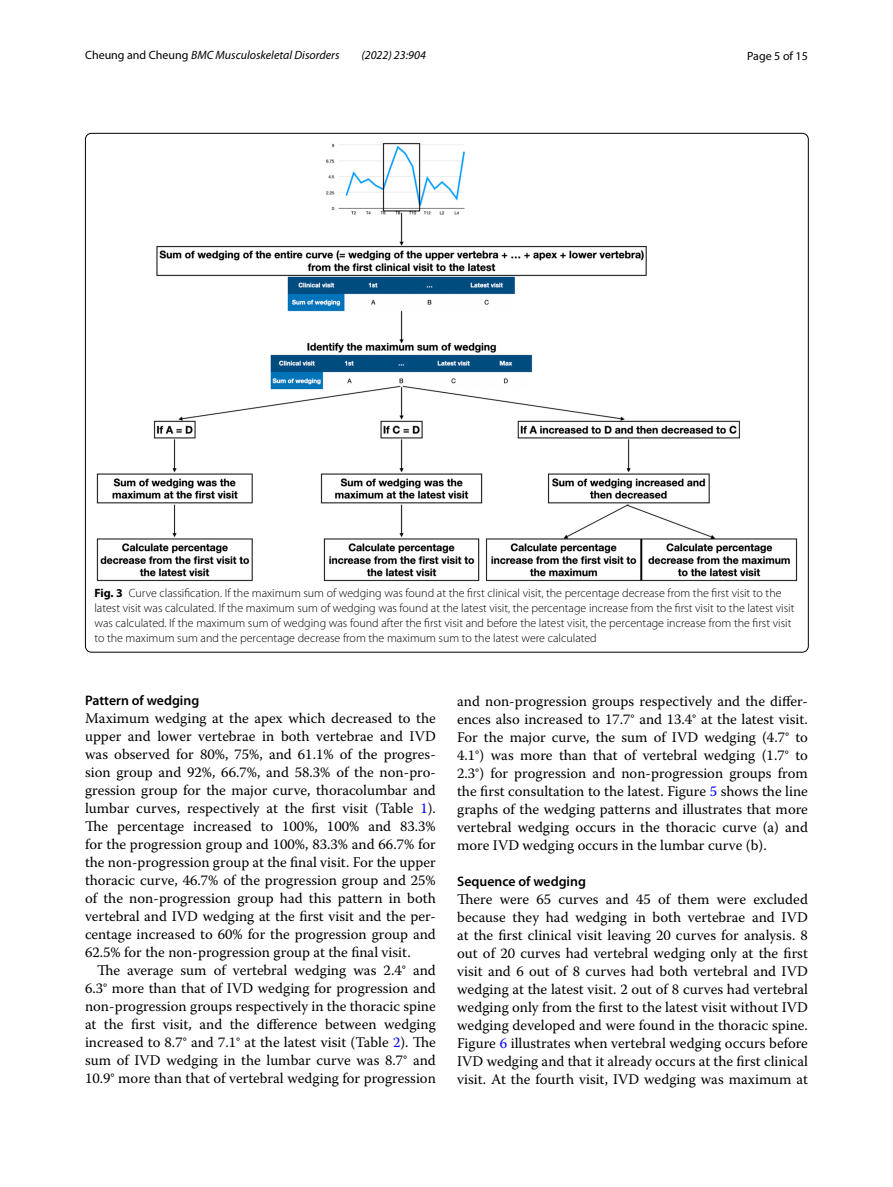
<style>
.page{position:relative;width:893px;height:1187px;background:#fff}
.page>*{position:absolute;margin:0;border:0;box-sizing:border-box;transform-origin:0 0}
.t1{font:14.7px/18px "Warnock Pro";color:#000;text-align:justify}
.t2{font:600 13.8px "Myriad Pro";color:#000}
.t3{font:300 12px/15px "Myriad Pro";color:#000}
.t4{font:italic 12px "Myriad Pro";color:#000}
.t5{font:12px "Myriad Pro";color:#000}
.s1{font-style:normal}
.s2{font-weight:700}
.s3{color:#00f}
</style>
<div class="page">
<img style="left:97px;top:143px;width:700px;height:438px">
<p class="t4" style="left:85px;top:48px;width:256px"><span class="s1">Cheung and Cheung</span> BMC Musculoskeletal Disorders</p>
<p class="t4" style="left:361px;top:48px;width:66px">(2022) 23:904</p>
<p class="t5" style="left:747px;top:48px;width:62px">Page 5 of 15</p>
<p class="t3" style="left:94px;top:585px;width:701px"><span class="s2">Fig. 3</span> Curve classification. If the maximum sum of wedging was found at the first clinical visit, the percentage decrease from the first visit to the latest visit was calculated. If the maximum sum of wedging was found at the latest visit, the percentage increase from the first visit to the latest visit was calculated. If the maximum sum of wedging was found after the first visit and before the latest visit, the percentage increase from the first visit to the maximum sum and the percentage decrease from the maximum sum to the latest were calculated</p>
<p class="t2" style="left:85px;top:691px;width:116px">Pattern of wedging</p>
<p class="t1" style="left:85px;top:709px;width:352px">Maximum wedging at the apex which decreased to the upper and lower vertebrae in both vertebrae and IVD was observed for 80%, 75%, and 61.1% of the progres&shy;sion group and 92%, 66.7%, and 58.3% of the non-pro&shy;gression group for the major curve, thoracolumbar and lumbar curves, respectively at the first visit (Table <span class="s3">1</span>).<br>The percentage increased to 100%, 100% and 83.3% for the progression group and 100%, 83.3% and 66.7% for the non-progression group at the final visit. For the upper thoracic curve, 46.7% of the progression group and 25% of the non-progression group had this pattern in both vertebral and IVD wedging at the first visit and the per&shy;centage increased to 60% for the progression group and 62.5% for the non-progression group at the final visit.</p>
<p class="t1" style="left:85px;top:961px;width:352px;text-indent:12px">The average sum of vertebral wedging was 2.4° and 6.3° more than that of IVD wedging for progression and non-progression groups respectively in the thoracic spine at the first visit, and the difference between wedging increased to 8.7° and 7.1° at the latest visit (Table <span class="s3">2</span>). The sum of IVD wedging in the lumbar curve was 8.7° and 10.9° more than that of vertebral wedging for progression</p>
<p class="t1" style="left:457px;top:691px;width:352px">and non-progression groups respectively and the differ&shy;ences also increased to 17.7° and 13.4° at the latest visit.<br>For the major curve, the sum of IVD wedging (4.7° to 4.1°) was more than that of vertebral wedging (1.7° to 2.3°) for progression and non-progression groups from the first consultation to the latest. Figure <span class="s3">5</span> shows the line graphs of the wedging patterns and illustrates that more vertebral wedging occurs in the thoracic curve (a) and more IVD wedging occurs in the lumbar curve (b).</p>
<p class="t2" style="left:457px;top:872px;width:130px">Sequence of wedging</p>
<p class="t1" style="left:457px;top:889px;width:352px">There were 65 curves and 45 of them were excluded because they had wedging in both vertebrae and IVD at the first clinical visit leaving 20 curves for analysis. 8 out of 20 curves had vertebral wedging only at the first visit and 6 out of 8 curves had both vertebral and IVD wedging at the latest visit. 2 out of 8 curves had vertebral wedging only from the first to the latest visit without IVD wedging developed and were found in the thoracic spine.<br>Figure <span class="s3">6</span> illustrates when vertebral wedging occurs before IVD wedging and that it already occurs at the first clinical visit. At the fourth visit, IVD wedging was maximum at</p>
</div>
